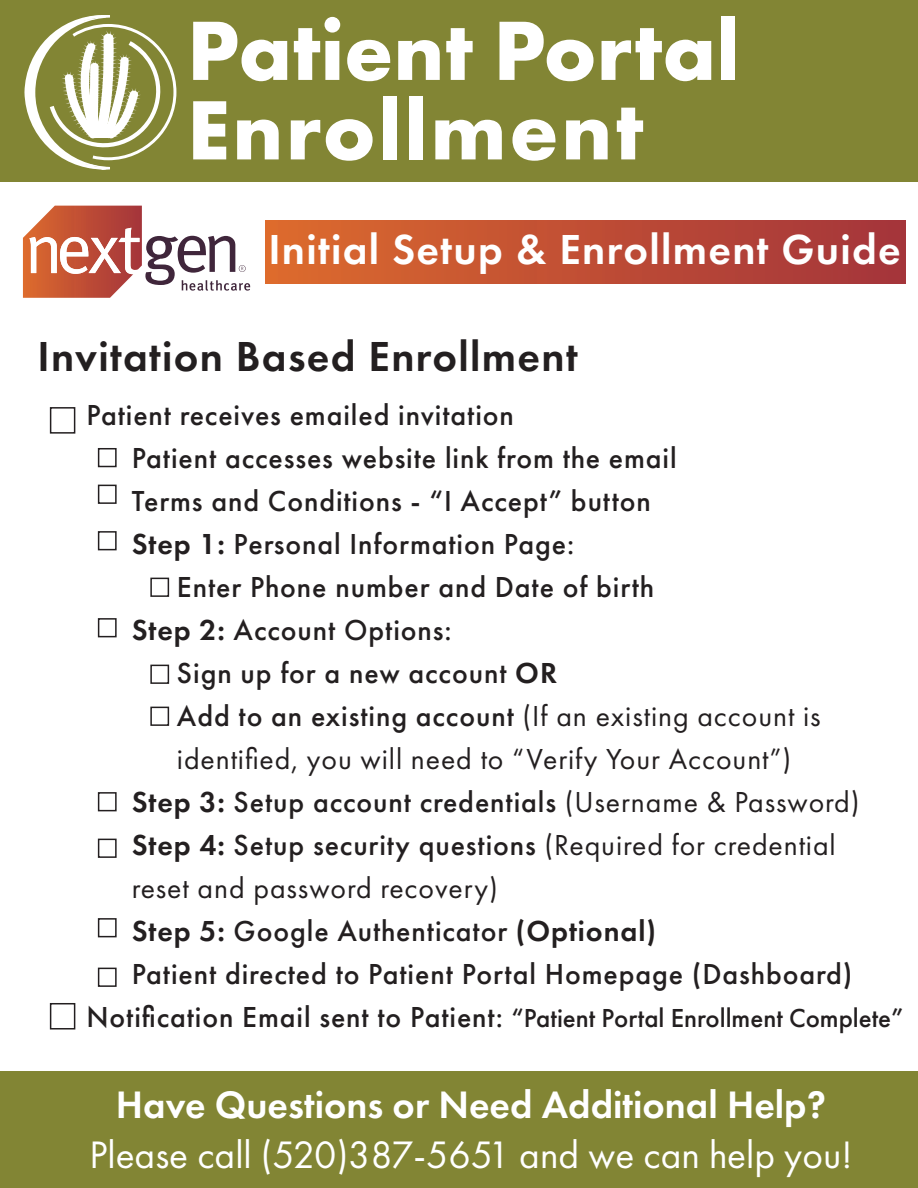
<style>
.page{position:relative;width:918px;height:1188px;background:#fff}
.page>*{position:absolute;margin:0;border:0;box-sizing:border-box;transform-origin:0 0}
.t1{font:700 87.15px/79.5px "Futura PT";letter-spacing:.005em;color:#fff}
.t2{font:600 43.5px "Futura PT";letter-spacing:.03em;color:#fff}
.t3{font:600 43.5px "Futura PT";letter-spacing:.03em;color:#231f20}
.t4{font:39.75px "Futura PT";color:#fff}
.t5{font:600 39.75px "Futura PT";color:#fff}
.t6{font:500 30px/43px "Futura PT";letter-spacing:.03em;color:#231f20}
.t7{font:30px "Futura PT";letter-spacing:.03em;color:#231f20}
.t8{font:500 27px "Futura PT";color:#231f20}
.s1{font-weight:600}
.s2{font-weight:400}
.s3{font-size:30px}
</style>
<div class="page">
<div style="left:0;top:0;width:918px;height:181px;background:#828534"></div>
<svg style="left:24px;top:15px;width:152px;height:155px"></svg>
<svg style="left:23px;top:206px;width:227px;height:92px"></svg>
<div style="left:265px;top:220px;width:641px;height:63px;background:linear-gradient(to right,#dd6a2d,#a3333b)"></div>
<div style="left:50px;top:407px;width:25px;height:27px;border:2px solid #231f20"></div>
<div style="left:98px;top:448px;width:19px;height:19px;border:2px solid #231f20"></div>
<div style="left:98px;top:485px;width:19px;height:19px;border:2px solid #231f20"></div>
<div style="left:98px;top:531px;width:19px;height:19px;border:2px solid #231f20"></div>
<div style="left:98px;top:618px;width:19px;height:19px;border:2px solid #231f20"></div>
<div style="left:98px;top:792px;width:19px;height:19px;border:2px solid #231f20"></div>
<div style="left:98px;top:839px;width:19px;height:19px;border:2px solid #231f20"></div>
<div style="left:98px;top:918px;width:19px;height:19px;border:2px solid #231f20"></div>
<div style="left:98px;top:968px;width:19px;height:19px;border:2px solid #231f20"></div>
<div style="left:150px;top:665px;width:19px;height:19px;border:2px solid #231f20"></div>
<div style="left:150px;top:707px;width:19px;height:19px;border:2px solid #231f20"></div>
<div style="left:150px;top:578px;width:19px;height:19px;border:2px solid #231f20"></div>
<div style="left:50px;top:1003px;width:25px;height:27px;border:2px solid #231f20"></div>
<div style="left:0;top:1071px;width:918px;height:117px;background:#828534"></div>
<h1 class="t1" style="left:187px;top:9px;width:554px">Patient Portal<br>Enrollment</h1>
<h2 class="t2" style="left:268px;top:222px;width:634px">Initial Setup &amp; Enrollment Guide</h2>
<h2 class="t3" style="left:37px;top:329px;width:542px">Invitation Based Enrollment</h2>
<p class="t6" style="left:132px;top:393px;width:547px;text-indent:-45px">Patient receives emailed invitation<br>Patient accesses website link from the email Terms and Conditions - “I Accept” button <span class="s1">Step 1:</span> Personal Information Page:</p>
<p class="t6" style="left:177px;top:565px;width:479px">Enter Phone number and Date of birth</p>
<p class="t6" style="left:132px;top:608px;width:321px"><span class="s1">Step 2:</span> Account Options:</p>
<p class="t6" style="left:177px;top:651px;width:382px">Sign up for a new account <span class="s1">OR</span></p>
<p class="t6" style="left:177px;top:694px;width:645px">Add to an existing account <span class="s2">(If an existing account is</span></p>
<p class="t7" style="left:177px;top:741px;width:616px">identified, you will need to “Verify Your Account”)</p>
<p class="t6" style="left:132px;top:780px;width:729px"><span class="s1">Step 3:</span> Setup account credentials <span class="s2">(Username &amp; Password)</span></p>
<p class="t6" style="left:132px;top:823px;width:706px"><span class="s1">Step 4:</span> Setup security questions <span class="s2">(Required for credential</span></p>
<p class="t7" style="left:132px;top:870px;width:368px">reset and password recovery)</p>
<p class="t6" style="left:132px;top:909px;width:526px"><span class="s1">Step 5:</span> Google Authenticator <span class="s1">(Optional)</span></p>
<p class="t6" style="left:132px;top:952px;width:722px">Patient directed to Patient Portal Homepage (Dashboard)</p>
<p class="t8" style="left:86px;top:1002px;width:819px"><span class="s3">Notification Email sent to Patient:</span> “Patient Portal Enrollment Complete”</p>
<h3 class="t5" style="left:116px;top:1079px;width:712px">Have Questions or Need Additional Help?</h3>
<h3 class="t4" style="left:90px;top:1131px;width:764px">Please call (520)387-5651 and we can help you!</h3>
</div>
